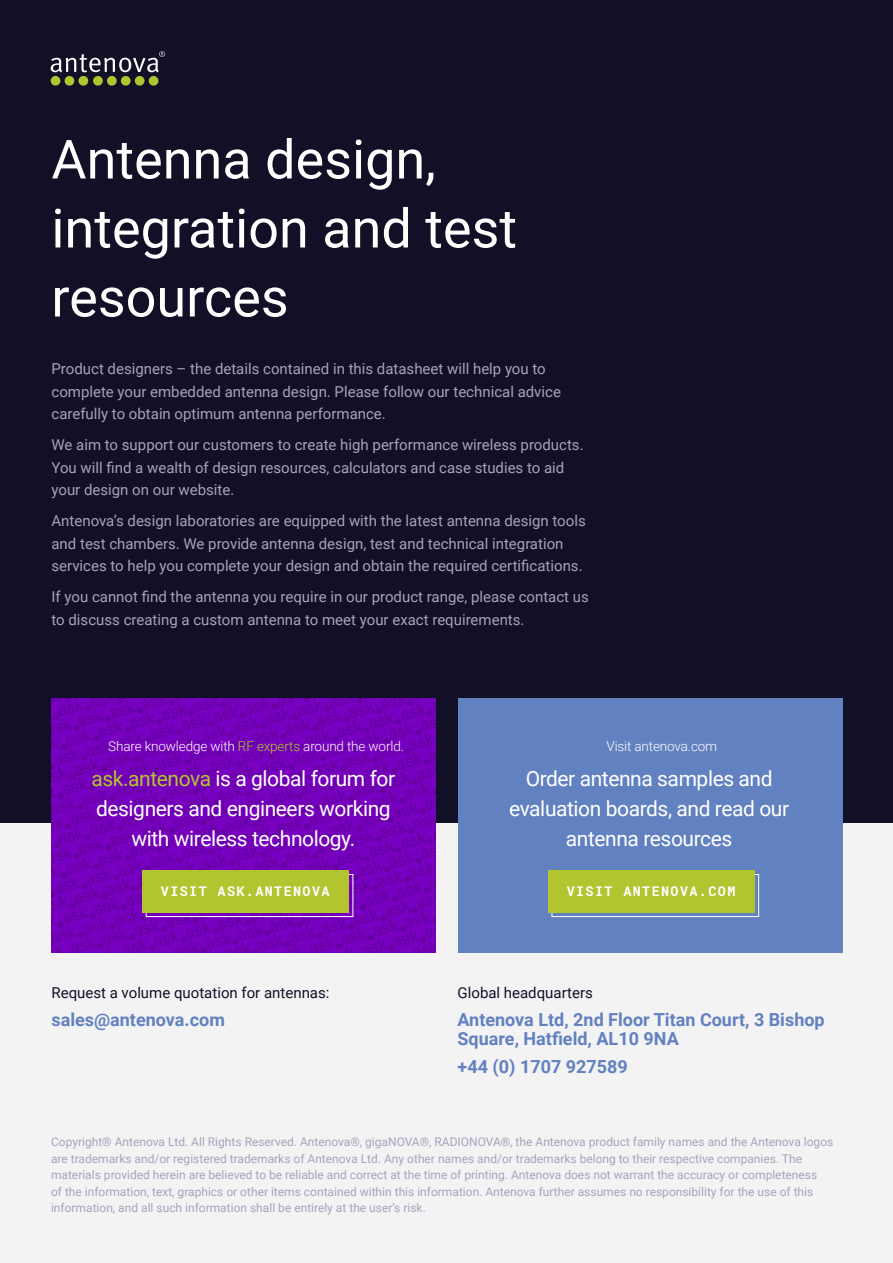
<style>
.page{position:relative;width:893px;height:1263px;background:#111026}
.page>*{position:absolute;margin:0;border:0;box-sizing:border-box;transform-origin:0 0}
.t1{font:54px/69px "Roboto";color:#fff}
.t2{font:21px/30px "Roboto";letter-spacing:-.02em;color:#fff;text-align:center}
.t3{font:700 18px/19.5px "Roboto";color:#6281c0}
.t4{font:15px/22.5px "Roboto";color:#a5a4bc}
.t5{font:15px "Roboto";color:#111026}
.t6{font:300 13.5px "Roboto";letter-spacing:-.01em;color:#fff}
.t7{font:13.5px "Roboto Mono";letter-spacing:.1em;color:#fff}
.t8{font:12px/16.5px "Roboto";color:#a5a4bc}
.s1{color:#b3c431}
</style>
<div class="page">
<div style="left:0;top:823px;width:893px;height:440px;background:#f3f3f4"></div>
<img style="left:51px;top:698px;width:385px;height:255px">
<div style="left:146px;top:874px;width:207px;height:43px;border:1px solid #fff"></div>
<div style="left:142px;top:870px;width:207px;height:42px;background:#b3c431"></div>
<div style="left:458px;top:698px;width:384px;height:255px;background:#6281c0"></div>
<div style="left:552px;top:874px;width:207px;height:43px;border:1px solid #fff"></div>
<div style="left:548px;top:870px;width:206px;height:42px;background:#b3c431"></div>
<svg style="left:51px;top:51px;width:114px;height:35px"></svg>
<h1 class="t1" style="left:51px;top:123px;width:467px">Antenna design, integration and test resources</h1>
<p class="t4" style="left:51px;top:357px;width:511px">Product designers – the details contained in this datasheet will help you to complete your embedded antenna design. Please follow our technical advice carefully to obtain optimum antenna performance.</p>
<p class="t4" style="left:51px;top:433px;width:534px">We aim to support our customers to create high performance wireless products.<br>You will find a wealth of design resources, calculators and case studies to aid your design on our website.</p>
<p class="t4" style="left:51px;top:509px;width:536px">Antenova’s design laboratories are equipped with the latest antenna design tools and test chambers. We provide antenna design, test and technical integration services to help you complete your design and obtain the required certifications.</p>
<p class="t4" style="left:51px;top:585px;width:539px">If you cannot find the antenna you require in our product range, please contact us to discuss creating a custom antenna to meet your exact requirements.</p>
<p class="t6" style="left:108px;top:737px;width:297px">Share knowledge with <span class="s1">RF experts</span> around the world.</p>
<p class="t6" style="left:606px;top:737px;width:112px">Visit antenova.com</p>
<h2 class="t2" style="left:92px;top:763px;width:305px"><span class="s1">ask.antenova</span> is a global forum for designers and engineers working with wireless technology.</h2>
<h2 class="t2" style="left:509px;top:763px;width:281px">Order antenna samples and evaluation boards, and read our antenna resources</h2>
<p class="t7" style="left:161px;top:882px;width:170px">VISIT ASK.ANTENOVA</p>
<p class="t7" style="left:567px;top:882px;width:170px">VISIT ANTENOVA.COM</p>
<p class="t5" style="left:51px;top:982px;width:279px">Request a volume quotation for antennas:</p>
<p class="t3" style="left:51px;top:1009px;width:175px">sales@antenova.com</p>
<p class="t5" style="left:458px;top:982px;width:137px">Global headquarters</p>
<p class="t3" style="left:458px;top:1009px;width:369px">Antenova Ltd, 2nd Floor Titan Court, 3 Bishop<br>Square, Hatfield, AL10 9NA</p>
<p class="t3" style="left:458px;top:1056px;width:172px">+44 (0) 1707 927589</p>
<p class="t8" style="left:51px;top:1133px;width:784px">Copyright® Antenova Ltd. All Rights Reserved. Antenova®, gigaNOVA®, RADIONOVA®, the Antenova product family names and the Antenova logos are trademarks and/or registered trademarks of Antenova Ltd. Any other names and/or trademarks belong to their respective companies. The materials provided herein are believed to be reliable and correct at the time of printing. Antenova does not warrant the accuracy or completeness<br>of the information, text, graphics or other items contained within this information. Antenova further assumes no responsibility for the use of this information, and all such information shall be entirely at the user’s risk.</p>
</div>
